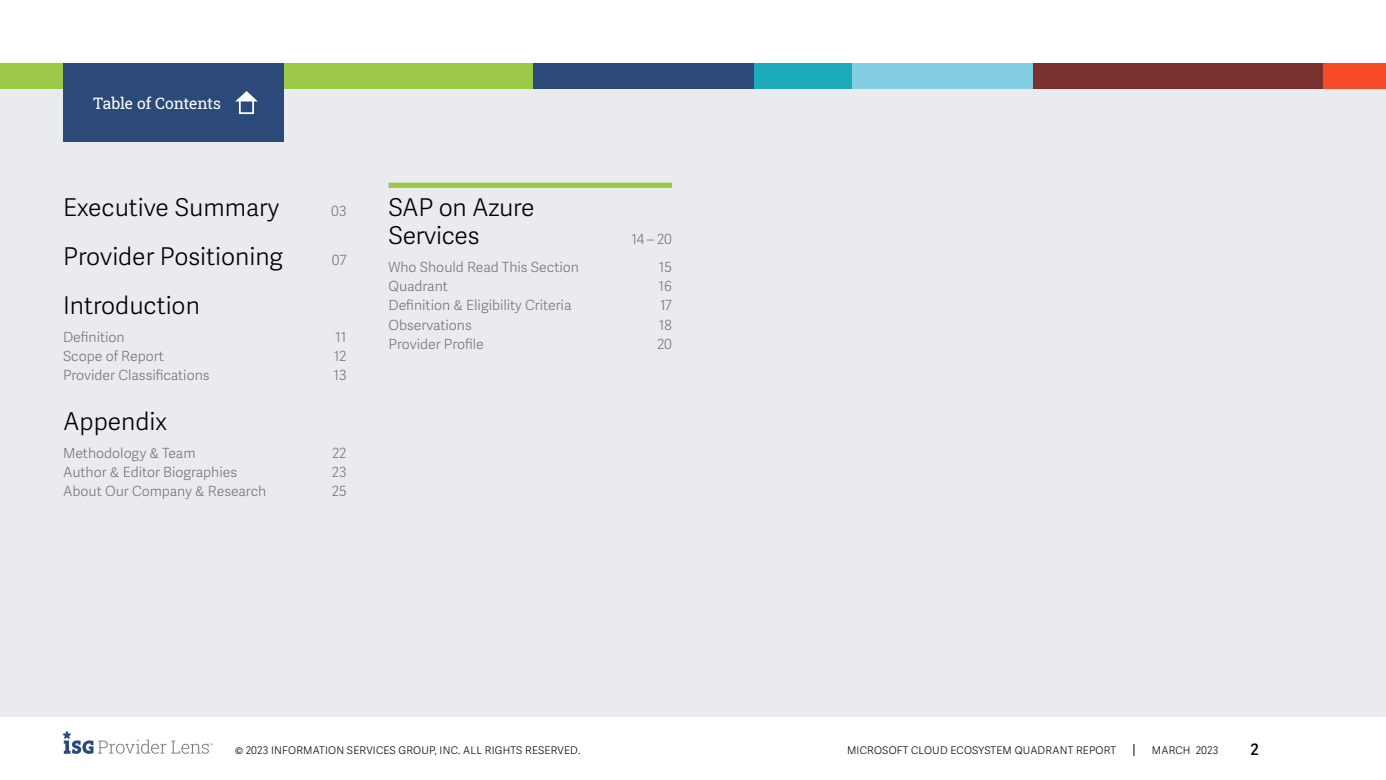
<style>
.page{position:relative;width:1386px;height:780px;background:#fff}
.page>*{position:absolute;margin:0;border:0;box-sizing:border-box;transform-origin:0 0}
.t1{font:300 24.5px/28px "Adelle Sans";color:#000}
.t2{font:15.75px "Roboto Slab ISG P Regular";letter-spacing:-.005em;color:#fff}
.t3{font:600 15.75px "Adelle Sans";color:#000}
.t4{font:300 14px "Adelle Sans";color:#75787b}
.t5{font:300 10.5px "Adelle Sans";letter-spacing:.02em;color:#000}
</style>
<div class="page">
<svg style="left:1133px;top:744px;width:1px;height:12px"></svg>
<svg style="left:63px;top:731px;width:150px;height:23px"></svg>
<div style="left:0;top:63px;width:1386px;height:654px;background:#e9ebee"></div>
<div style="left:0;top:63px;width:533px;height:25px;background:#9bc947"></div>
<div style="left:533px;top:63px;width:223px;height:25px;background:#2b4a79"></div>
<div style="left:850px;top:63px;width:184px;height:25px;background:#84cee3"></div>
<div style="left:1323px;top:63px;width:63px;height:25px;background:#f54a26"></div>
<div style="left:1033px;top:63px;width:290px;height:25px;background:#7a302e"></div>
<div style="left:754px;top:63px;width:98px;height:25px;background:#1cabb9"></div>
<div style="left:63px;top:63px;width:221px;height:78px;background:#2b4a79"></div>
<svg style="left:0;top:88px;width:257px;height:13px"></svg>
<div style="left:239px;top:100px;width:15px;height:14px;border:2px solid #fff"></div>
<div style="left:388px;top:183px;width:284px;height:5px;background:#9bc947"></div>
<p class="t2" style="left:93px;top:92px;width:130px">Table of Contents</p>
<h1 class="t1" style="left:63px;top:194px;width:218px">Executive Summary</h1>
<p class="t4" style="left:331px;top:203px;width:17px">03</p>
<h1 class="t1" style="left:63px;top:243px;width:222px">Provider Positioning</h1>
<p class="t4" style="left:332px;top:252px;width:16px">07</p>
<h1 class="t1" style="left:63px;top:292px;width:138px">Introduction</h1>
<p class="t4" style="left:63px;top:329px;width:63px">Definition</p>
<p class="t4" style="left:335px;top:329px;width:13px">11</p>
<p class="t4" style="left:63px;top:348px;width:102px">Scope of Report</p>
<p class="t4" style="left:334px;top:348px;width:14px">12</p>
<p class="t4" style="left:63px;top:367px;width:148px">Provider Classifications</p>
<p class="t4" style="left:333px;top:367px;width:15px">13</p>
<h1 class="t1" style="left:63px;top:407px;width:106px">Appendix</h1>
<p class="t4" style="left:63px;top:444px;width:134px">Methodology &amp; Team</p>
<p class="t4" style="left:332px;top:444px;width:16px">22</p>
<p class="t4" style="left:63px;top:463px;width:176px">Author &amp; Editor Biographies</p>
<p class="t4" style="left:332px;top:463px;width:16px">23</p>
<p class="t4" style="left:63px;top:483px;width:205px">About Our Company &amp; Research</p>
<p class="t4" style="left:332px;top:483px;width:16px">25</p>
<h1 class="t1" style="left:388px;top:194px;width:147px">SAP on Azure<br>Services</h1>
<p class="t4" style="left:631px;top:231px;width:42px">14 – 20</p>
<p class="t4" style="left:388px;top:259px;width:192px">Who Should Read This Section</p>
<p class="t4" style="left:659px;top:259px;width:15px">15</p>
<p class="t4" style="left:388px;top:278px;width:61px">Quadrant</p>
<p class="t4" style="left:659px;top:278px;width:15px">16</p>
<p class="t4" style="left:388px;top:297px;width:185px">Definition &amp; Eligibility Criteria</p>
<p class="t4" style="left:660px;top:297px;width:13px">17</p>
<p class="t4" style="left:388px;top:316px;width:85px">Observations</p>
<p class="t4" style="left:659px;top:316px;width:15px">18</p>
<p class="t4" style="left:388px;top:336px;width:97px">Provider Profile</p>
<p class="t4" style="left:657px;top:336px;width:16px">20</p>
<p class="t5" style="left:235px;top:744px;width:347px">© 2023 INFORMATION SERVICES GROUP, INC. ALL RIGHTS RESERVED.</p>
<p class="t5" style="left:847px;top:744px;width:271px">MICROSOFT CLOUD ECOSYSTEM QUADRANT REPORT</p>
<p class="t5" style="left:1152px;top:744px;width:68px">MARCH 2023</p>
<p class="t3" style="left:1251px;top:740px;width:10px">2</p>
</div>
